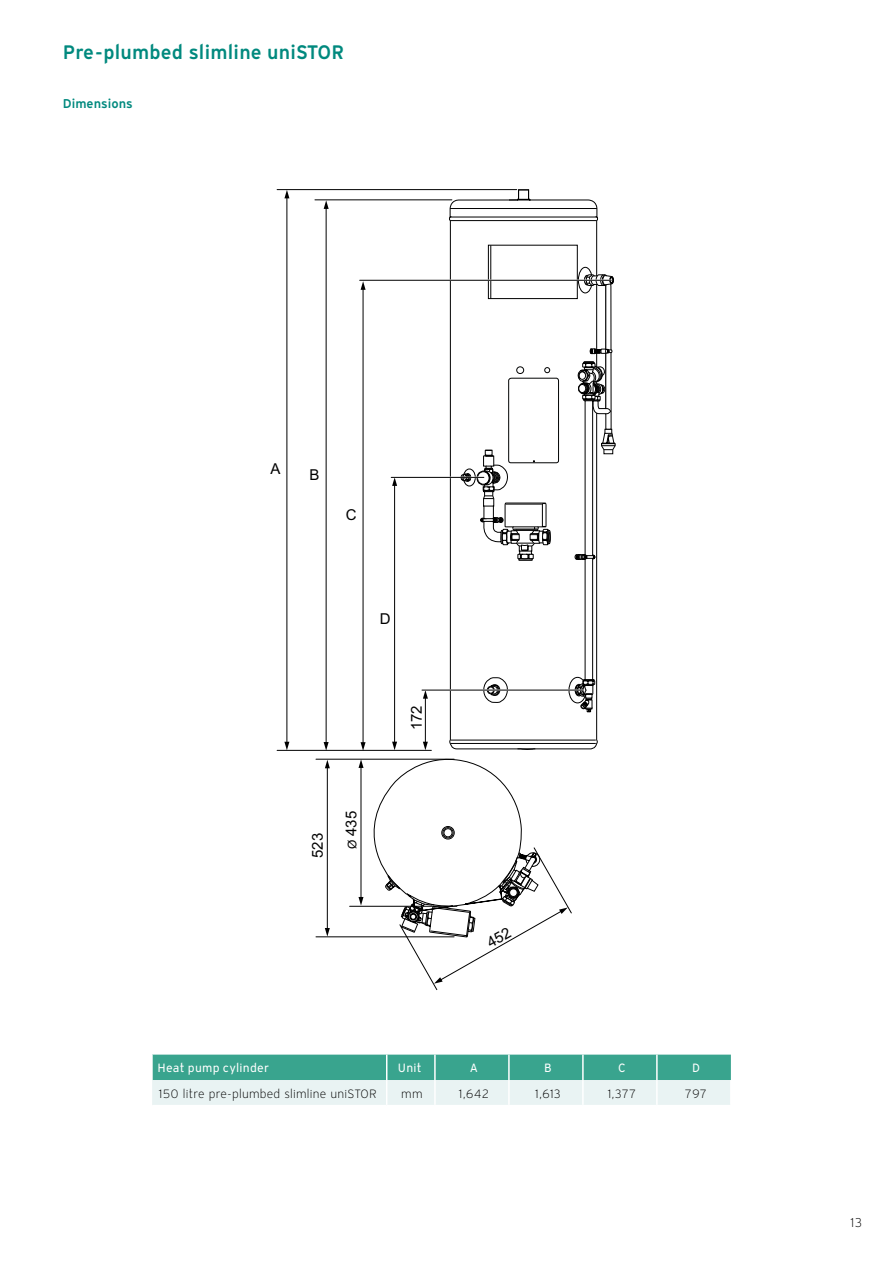
<style>
.page{position:relative;width:893px;height:1263px;background:#fff}
.page>*{position:absolute;margin:0;border:0;box-sizing:border-box;transform-origin:0 0}
.t1{font:600 19.5px "Vaillant 16";letter-spacing:.01em;color:#00897e}
.t2{font:15px "Arial";color:#000}
.t3{font:600 12.75px "Vaillant 16";color:#00897e}
.t4{font:300 12.75px "Vaillant 16";color:#000}
.t5{font:300 12px "Vaillant 16";letter-spacing:.01em;color:#000}
.t6{font:12px "Vaillant 16";letter-spacing:.02em;color:#fff}
.s1{font-size:12px}
</style>
<div class="page">
<svg style="left:152px;top:1054px;width:579px;height:51px;background:#92ccc1"></svg>
<hr style="left:434px;top:1080px;width:2px;height:25px;background:#fff">
<hr style="left:508px;top:1080px;width:2px;height:25px;background:#fff">
<hr style="left:582px;top:1080px;width:2px;height:25px;background:#fff">
<hr style="left:656px;top:1080px;width:2px;height:25px;background:#fff">
<hr style="left:730px;top:1080px;width:2px;height:25px;background:#fff">
<svg style="left:449px;top:190px;width:149px;height:560px"></svg>
<hr style="left:450px;top:208px;width:147px;height:1px;background:#000">
<hr style="left:450px;top:217px;width:147px;height:1px;background:#000">
<hr style="left:450px;top:220px;width:147px;height:1px;background:#000">
<hr style="left:451px;top:740px;width:145px;height:1px;background:#000">
<hr style="left:451px;top:743px;width:145px;height:1px;background:#000">
<svg style="left:509px;top:189px;width:22px;height:11px"></svg>
<div style="left:488px;top:245px;width:89px;height:54px;border:1px solid #000"></div>
<hr style="left:490px;top:245px;width:1px;height:54px;background:#000">
<svg style="left:482px;top:677px;width:27px;height:26px"></svg>
<svg style="left:578px;top:267px;width:14px;height:26px"></svg>
<div style="left:578px;top:267px;width:15px;height:26px;border:1px solid #000;border-radius:50%"></div>
<svg style="left:569px;top:677px;width:17px;height:26px"></svg>
<div style="left:569px;top:677px;width:17px;height:26px;border:1px solid #000;border-radius:50%"></div>
<svg style="left:460px;top:367px;width:99px;height:194px"></svg>
<svg style="left:574px;top:274px;width:41px;height:438px"></svg>
<svg style="left:361px;top:281px;width:5px;height:9px"></svg>
<hr style="left:363px;top:287px;width:1px;height:457px;background:#000">
<svg style="left:392px;top:478px;width:5px;height:8px"></svg>
<hr style="left:394px;top:484px;width:1px;height:260px;background:#000">
<svg style="left:324px;top:200px;width:5px;height:9px"></svg>
<svg style="left:324px;top:742px;width:5px;height:8px"></svg>
<hr style="left:326px;top:207px;width:1px;height:537px;background:#000">
<svg style="left:284px;top:190px;width:5px;height:8px"></svg>
<svg style="left:284px;top:742px;width:5px;height:8px"></svg>
<hr style="left:286px;top:196px;width:1px;height:548px;background:#000">
<svg style="left:423px;top:691px;width:5px;height:8px"></svg>
<hr style="left:425px;top:698px;width:1px;height:47px;background:#000">
<hr style="left:360px;top:279px;width:251px;height:2px;background:#fff">
<hr style="left:360px;top:280px;width:251px;height:1px;background:#000">
<hr style="left:277px;top:750px;width:154px;height:1px;background:#000">
<hr style="left:391px;top:477px;width:93px;height:1px;background:#000">
<hr style="left:422px;top:689px;width:161px;height:2px;background:#fff">
<hr style="left:422px;top:690px;width:161px;height:1px;background:#000">
<hr style="left:315px;top:199px;width:137px;height:1px;background:#000">
<hr style="left:277px;top:189px;width:240px;height:1px;background:#000">
<hr style="left:350px;top:906px;width:107px;height:1px;background:#000">
<hr style="left:316px;top:759px;width:138px;height:1px;background:#000">
<hr style="left:316px;top:936px;width:138px;height:1px;background:#000">
<hr style="left:327px;top:766px;width:1px;height:166px;background:#000">
<svg style="left:325px;top:928px;width:5px;height:8px"></svg>
<svg style="left:325px;top:760px;width:5px;height:8px"></svg>
<svg style="left:352px;top:742px;width:220px;height:248px"></svg>
<h1 class="t1" style="left:63px;top:39px;width:283px">Pre-plumbed slimline uniSTOR</h1>
<p class="t3" style="left:63px;top:95px;width:71px">Dimensions</p>
<p class="t2" style="left:270px;top:459px;width:12px">A</p>
<p class="t2" style="left:310px;top:465px;width:12px">B</p>
<p class="t2" style="left:346px;top:505px;width:12px">C</p>
<p class="t2" style="left:380px;top:608px;width:12px">D</p>
<p class="t2" style="left:407px;top:730px;width:27px;rotate:-90deg">172</p>
<p class="t2" style="left:308px;top:858px;width:27px;rotate:-90deg">523</p>
<p class="t2" style="left:341px;top:849px;width:39px;rotate:-90deg"><span class="s1">Ø</span> 435</p>
<p class="t6" style="left:158px;top:1060px;width:113px">Heat pump cylinder</p>
<p class="t6" style="left:398px;top:1060px;width:25px">Unit</p>
<p class="t6" style="left:470px;top:1060px;width:10px">A</p>
<p class="t6" style="left:544px;top:1060px;width:9px">B</p>
<p class="t6" style="left:618px;top:1060px;width:9px">C</p>
<p class="t6" style="left:692px;top:1060px;width:9px">D</p>
<p class="t5" style="left:159px;top:1086px;width:220px">150 litre pre-plumbed slimline uniSTOR</p>
<p class="t5" style="left:401px;top:1086px;width:23px">mm</p>
<p class="t5" style="left:459px;top:1086px;width:32px">1,642</p>
<p class="t5" style="left:535px;top:1086px;width:28px">1,613</p>
<p class="t5" style="left:607px;top:1086px;width:31px">1,377</p>
<p class="t5" style="left:685px;top:1086px;width:24px">797</p>
<p class="t4" style="left:850px;top:1214px;width:14px">13</p>
</div>
